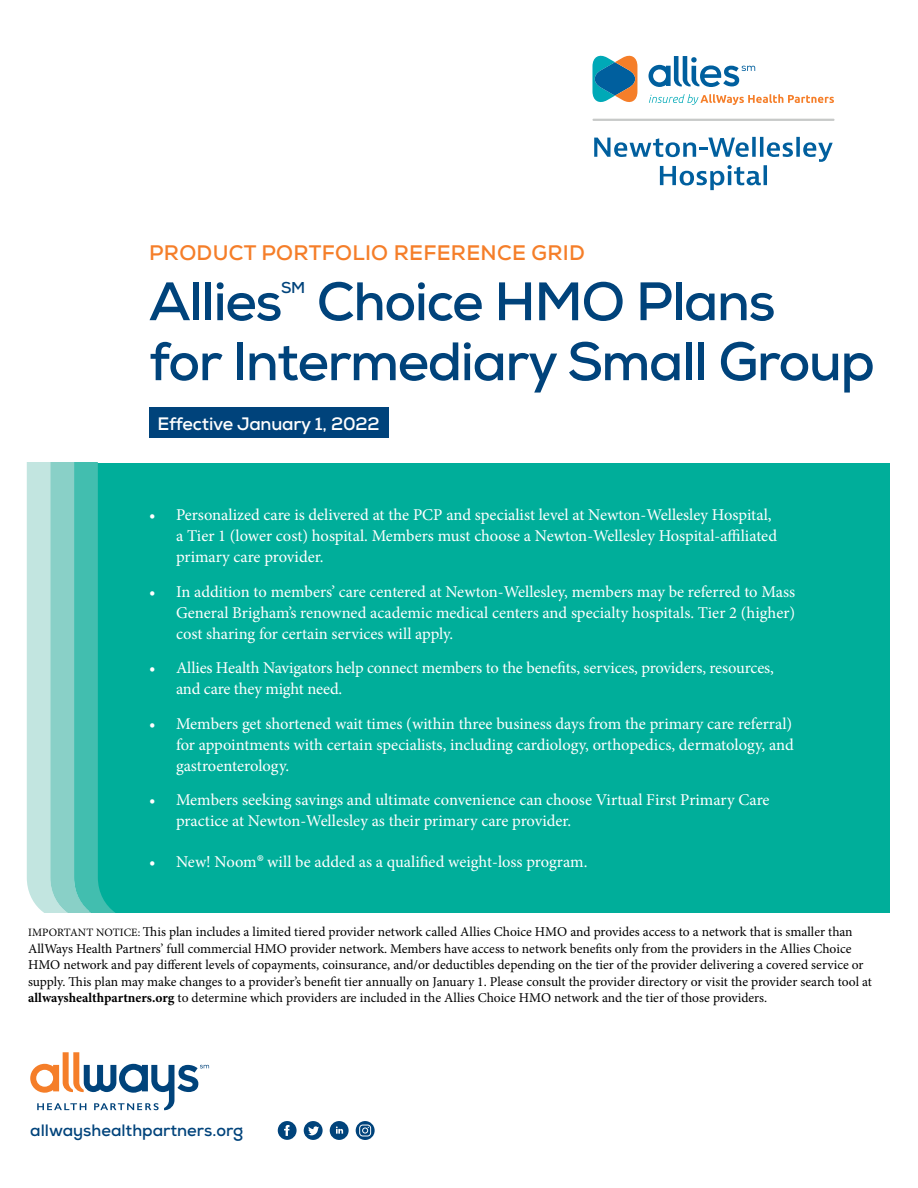
<style>
.page{position:relative;width:918px;height:1188px;background:#fff}
.page>*{position:absolute;margin:0;border:0;box-sizing:border-box;transform-origin:0 0}
.t1{font:700 54px/60px "Nexa";letter-spacing:-.025em;color:#00437b}
.t2{font:700 21px "Nexa";letter-spacing:.015em;color:#f57e29}
.t3{font:700 18px "Nexa";letter-spacing:-.01em;color:#fff}
.t4{font:16.5px/21px "Minion Pro";letter-spacing:-.005em;color:#fff}
.t5{font:700 16.5px "Nexa";color:#00437b}
.t6{font:700 15.75px "Nexa";color:#00437b}
.t7{font:13.5px/16.5px "Minion Pro";color:#000}
.s1{font-size:22.5px}
.s2{font-size:11.25px}
.s3{font-weight:700}
</style>
<div class="page">
<div style="left:89px;top:463px;width:801px;height:450px;background:#00ae9a"></div>
<svg style="left:27px;top:463px;width:88px;height:450px"></svg>
<svg style="left:356px;top:1121px;width:19px;height:19px"></svg>
<svg style="left:278px;top:1121px;width:19px;height:19px"></svg>
<svg style="left:304px;top:1121px;width:19px;height:19px"></svg>
<svg style="left:330px;top:1121px;width:19px;height:19px"></svg>
<div style="left:149px;top:408px;width:239px;height:30px;background:#00437b"></div>
<svg style="left:594px;top:137px;width:239px;height:53px"></svg>
<svg style="left:592px;top:56px;width:45px;height:46px;background:#568a93"></svg>
<svg style="left:649px;top:56px;width:106px;height:31px"></svg>
<svg style="left:649px;top:94px;width:185px;height:11px"></svg>
<hr style="left:592px;top:119px;width:243px;height:2px;background:#c7c9c8">
<svg style="left:30px;top:1052px;width:179px;height:58px"></svg>
<p class="t2" style="left:149px;top:239px;width:437px">PRODUCT PORTFOLIO REFERENCE GRID</p>
<h1 class="t1" style="left:149px;top:272px;width:135px">Allies</h1>
<p class="t6" style="left:281px;top:278px;width:26px">SM</p>
<h1 class="t1" style="left:149px;top:272px;width:727px;text-indent:168px">Choice HMO Plans<br>for Intermediary Small Group</h1>
<p class="t3" style="left:158px;top:412px;width:224px">Effective January 1, 2022</p>
<p class="t4" style="left:176px;top:505px;width:603px;text-indent:-27px">• Personalized care is delivered at the PCP and specialist level at Newton-Wellesley Hospital, a Tier 1 (lower cost) hospital. Members must choose a Newton-Wellesley Hospital-affiliated primary care provider.</p>
<p class="t4" style="left:176px;top:581px;width:621px;text-align:justify;text-indent:-27px">• In addition to members’ care centered at Newton-Wellesley, members may be referred to Mass General Brigham’s renowned academic medical centers and specialty hospitals. Tier 2 (higher) cost sharing for certain services will apply.</p>
<p class="t4" style="left:176px;top:658px;width:599px;text-indent:-27px">• Allies Health Navigators help connect members to the benefits, services, providers, resources, and care they might need.</p>
<p class="t4" style="left:176px;top:713px;width:619px;text-align:justify;text-indent:-27px">• Members get shortened wait times (within three business days from the primary care referral) for appointments with certain specialists, including cardiology, orthopedics, dermatology, and gastroenterology.</p>
<p class="t4" style="left:176px;top:790px;width:595px;text-indent:-27px">• Members seeking savings and ultimate convenience can choose Virtual First Primary Care practice at Newton-Wellesley as their primary care provider.</p>
<p class="t4" style="left:149px;top:851px;width:440px">• New! Noom<span class="s1">®</span> will be added as a qualified weight-loss program.</p>
<p class="t7" style="left:28px;top:924px;width:845px"><span class="s2">IMPORTANT NOTICE:</span> This plan includes a limited tiered provider network called Allies Choice HMO and provides access to a network that is smaller than AllWays Health Partners’ full commercial HMO provider network. Members have access to network benefits only from the providers in the Allies Choice HMO network and pay different levels of copayments, coinsurance, and/or deductibles depending on the tier of the provider delivering a covered service or supply. This plan may make changes to a provider’s benefit tier annually on January 1. Please consult the provider directory or visit the provider search tool at <span class="s3">allwayshealthpartners.org</span> to determine which providers are included in the Allies Choice HMO network and the tier of those providers.</p>
<p class="t5" style="left:30px;top:1120px;width:215px">allwayshealthpartners.org</p>
</div>
